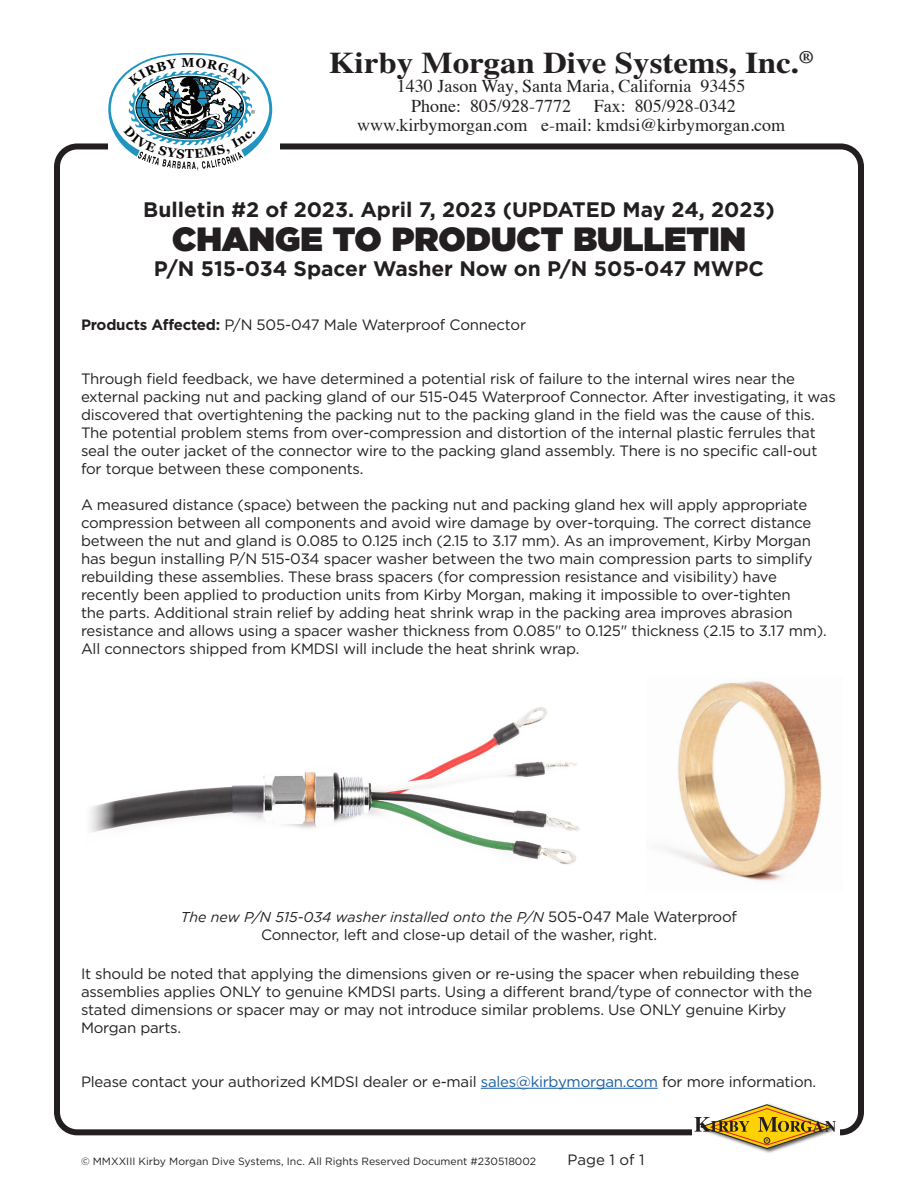
<style>
.page{position:relative;width:918px;height:1188px;background:#fff}
.page>*{position:absolute;margin:0;border:0;box-sizing:border-box;transform-origin:0 0}
.t1{font:900 33.6px "Gotham";color:#231f20}
.t2{font:700 30px "Times LT Std";color:#231f20;scale:1.1 1}
.Title__Small{font:700 21px "Gotham";color:#231f20}
.t3{font:18px/19.5px "Times";color:#231f20}
.Body_Text{font:15px/18px "Gotham";letter-spacing:-.015em;color:#231f20}
.t4{font:italic 14.25px "Gotham";color:#231f20}
.t5{font:10.5px "Gotham";color:#231f20}
.s1{font-weight:700}
.s2{font-style:normal;font-size:15px}
.s3{color:#175d9e}
</style>
<div class="page">
<div style="left:54px;top:143px;width:810px;height:992px;border:6px solid #231f20;border-radius:20px"></div>
<div style="left:108px;top:52px;width:172px;height:118px;background:#fff"></div>
<img style="left:757px;top:1128px;width:83px;height:25px">
<svg style="left:694px;top:1104px;width:142px;height:45px"></svg>
<hr style="left:481px;top:1088px;width:177px;height:1px;background:#175d9e">
<img style="left:90px;top:707px;width:490px;height:158px">
<img style="left:663px;top:681px;width:159px;height:200px">
<svg style="left:108px;top:53px;width:164px;height:117px"></svg>
<h2 class="t2" style="left:329px;top:45px;width:442px">Kirby Morgan Dive Systems, Inc.<sup>®</sup></h2>
<p class="t3" style="left:411px;top:75px;width:336px;text-indent:-14px">1430 Jason Way, Santa Maria, California 93455<br>Phone: 805/928-7772</p>
<p class="t3" style="left:357px;top:95px;width:430px;text-indent:237px">Fax: 805/928-0342 www.kirbymorgan.com e-mail: kmdsi@kirbymorgan.com</p>
<p class="Title__Small" style="left:143px;top:195px;width:633px">Bulletin #2 of 2023. April 7, 2023 (UPDATED May 24, 2023)</p>
<p class="t1" style="left:172px;top:215px;width:575px">CHANGE TO PRODUCT BULLETIN</p>
<p class="Title__Small" style="left:154px;top:255px;width:612px">P/N 515-034 Spacer Washer Now on P/N 505-047 MWPC</p>
<p class="Body_Text" style="left:81px;top:316px;width:447px"><span class="s1">Products Affected:</span> P/N 505-047 Male Waterproof Connector</p>
<p class="Body_Text" style="left:81px;top:370px;width:756px">Through field feedback, we have determined a potential risk of failure to the internal wires near the external packing nut and packing gland of our 515-045 Waterproof Connector. After investigating, it was discovered that overtightening the packing nut to the packing gland in the field was the cause of this.<br>The potential problem stems from over-compression and distortion of the internal plastic ferrules that seal the outer jacket of the connector wire to the packing gland assembly. There is no specific call-out for torque between these components.</p>
<p class="Body_Text" style="left:81px;top:496px;width:747px">A measured distance (space) between the packing nut and packing gland hex will apply appropriate compression between all components and avoid wire damage by over-torquing. The correct distance between the nut and gland is 0.085 to 0.125 inch (2.15 to 3.17 mm). As an improvement, Kirby Morgan has begun installing P/N 515-034 spacer washer between the two main compression parts to simplify rebuilding these assemblies. These brass spacers (for compression resistance and visibility) have recently been applied to production units from Kirby Morgan, making it impossible to over-tighten<br>the parts. Additional strain relief by adding heat shrink wrap in the packing area improves abrasion resistance and allows using a spacer washer thickness from 0.085" to 0.125" thickness (2.15 to 3.17 mm).<br>All connectors shipped from KMDSI will include the heat shrink wrap.</p>
<p class="t4" style="left:181px;top:908px;width:558px">The new P/N 515-034 washer installed onto the P/N <span class="s2">505-047 Male Waterproof</span></p>
<p class="Body_Text" style="left:261px;top:926px;width:397px">Connector, left and close-up detail of the washer, right.</p>
<p class="Body_Text" style="left:81px;top:964px;width:733px">It should be noted that applying the dimensions given or re-using the spacer when rebuilding these assemblies applies ONLY to genuine KMDSI parts. Using a different brand/type of connector with the stated dimensions or spacer may or may not introduce similar problems. Use ONLY genuine Kirby Morgan parts.</p>
<p class="Body_Text" style="left:81px;top:1072px;width:737px">Please contact your authorized KMDSI dealer or e-mail <span class="s3">sales@kirbymorgan.com</span> for more information.</p>
<p class="t5" style="left:81px;top:1154px;width:457px">© MMXXIII Kirby Morgan Dive Systems, Inc. All Rights Reserved Document #230518002</p>
<p class="Body_Text" style="left:568px;top:1150px;width:78px">Page 1 of 1</p>
</div>
